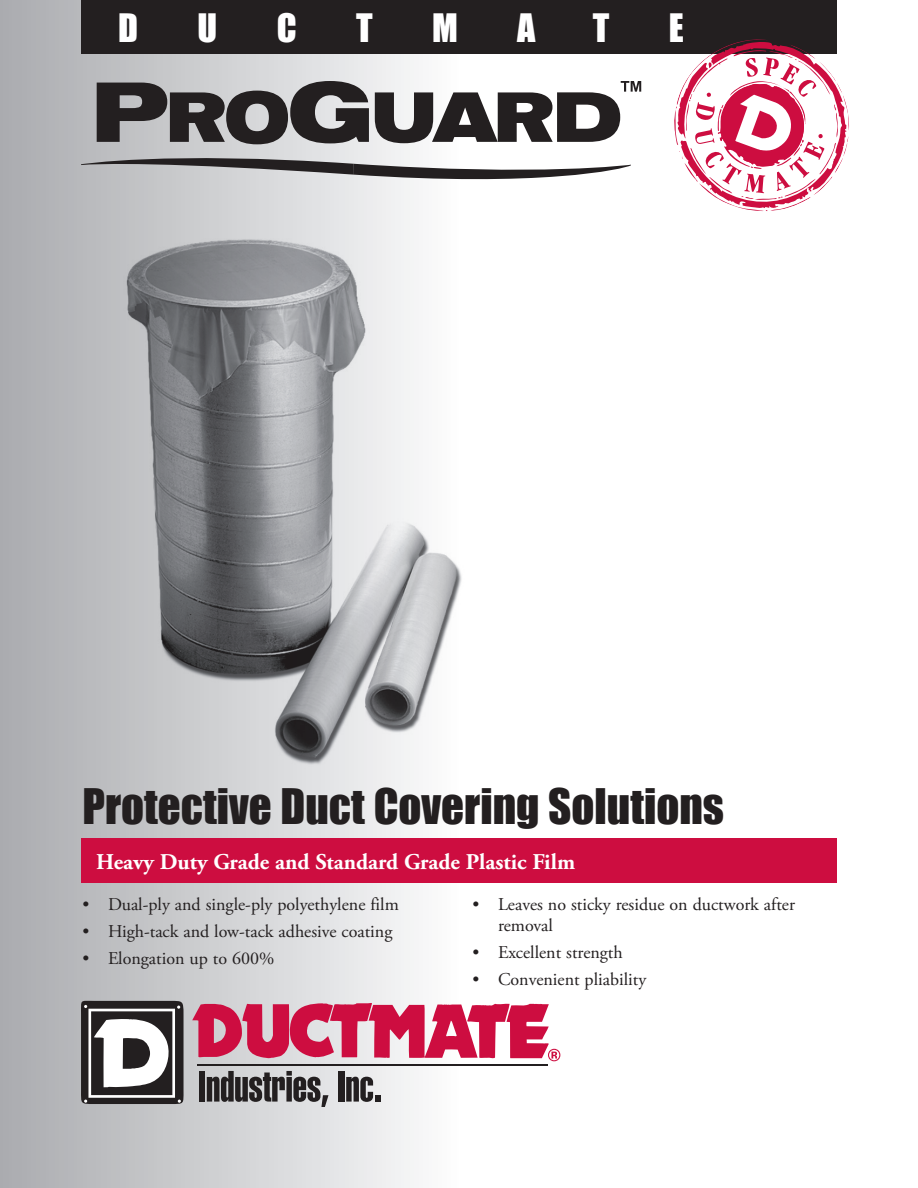
<style>
.page{position:relative;width:918px;height:1188px;background:#fff}
.page>*{position:absolute;margin:0;border:0;box-sizing:border-box;transform-origin:0 0}
.t1{font:45px "Impact";color:#231f20}
.t2{font:36px "Impact";color:#fff}
.t3{font:700 22.5px "Adobe Garamond Pro";color:#fff}
.t4{font:18px/21px "Adobe Garamond Pro";color:#231f20}
</style>
<div class="page">
<div style="left:0;top:0;width:459px;height:1188px;background:linear-gradient(to right,#a9aaae,#fcfcfc)"></div>
<div style="left:81px;top:0;width:756px;height:54px;background:#231f20"></div>
<svg style="left:674px;top:39px;width:175px;height:172px"></svg>
<div style="left:199px;top:1071px;width:6px;height:31px;background:#231f20"></div>
<svg style="left:207px;top:1071px;width:122px;height:36px;background:#7e7d7e"></svg>
<div style="left:338px;top:1071px;width:6px;height:31px;background:#231f20"></div>
<svg style="left:346px;top:1077px;width:34px;height:25px"></svg>
<hr style="left:197px;top:1064px;width:351px;height:2px;background:#231f20">
<svg style="left:81px;top:1001px;width:104px;height:103px"></svg>
<svg style="left:192px;top:1003px;width:368px;height:58px"></svg>
<div style="left:81px;top:838px;width:756px;height:45px;background:#cd0d40"></div>
<svg style="left:81px;top:151px;width:550px;height:28px"></svg>
<svg style="left:97px;top:81px;width:272px;height:63px;background:#676567"></svg>
<svg style="left:375px;top:81px;width:266px;height:62px"></svg>
<img style="left:81px;top:208px;width:381px;height:566px">
<h2 class="t2" style="left:118px;top:0;width:21px">D</h2>
<h2 class="t2" style="left:198px;top:0;width:21px">U</h2>
<h2 class="t2" style="left:277px;top:0;width:21px">C</h2>
<h2 class="t2" style="left:356px;top:0;width:18px">T</h2>
<h2 class="t2" style="left:432px;top:0;width:27px">M</h2>
<h2 class="t2" style="left:517px;top:0;width:20px">A</h2>
<h2 class="t2" style="left:593px;top:0;width:18px">T</h2>
<h2 class="t2" style="left:669px;top:0;width:16px">E</h2>
<p class="t1" style="left:82px;top:771px;width:643px">Protective Duct Covering Solutions</p>
<p class="t3" style="left:96px;top:848px;width:481px">Heavy Duty Grade and Standard Grade Plastic Film</p>
<p class="t4" style="left:82px;top:894px;width:318px">• Dual-ply and single-ply polyethylene film</p>
<p class="t4" style="left:82px;top:921px;width:311px">• High-tack and low-tack adhesive coating</p>
<p class="t4" style="left:82px;top:948px;width:193px">• Elongation up to 600%</p>
<p class="t4" style="left:498px;top:894px;width:299px;text-indent:-26px">• Leaves no sticky residue on ductwork after removal</p>
<p class="t4" style="left:472px;top:942px;width:152px">• Excellent strength</p>
<p class="t4" style="left:472px;top:969px;width:175px">• Convenient pliability</p>
</div>
